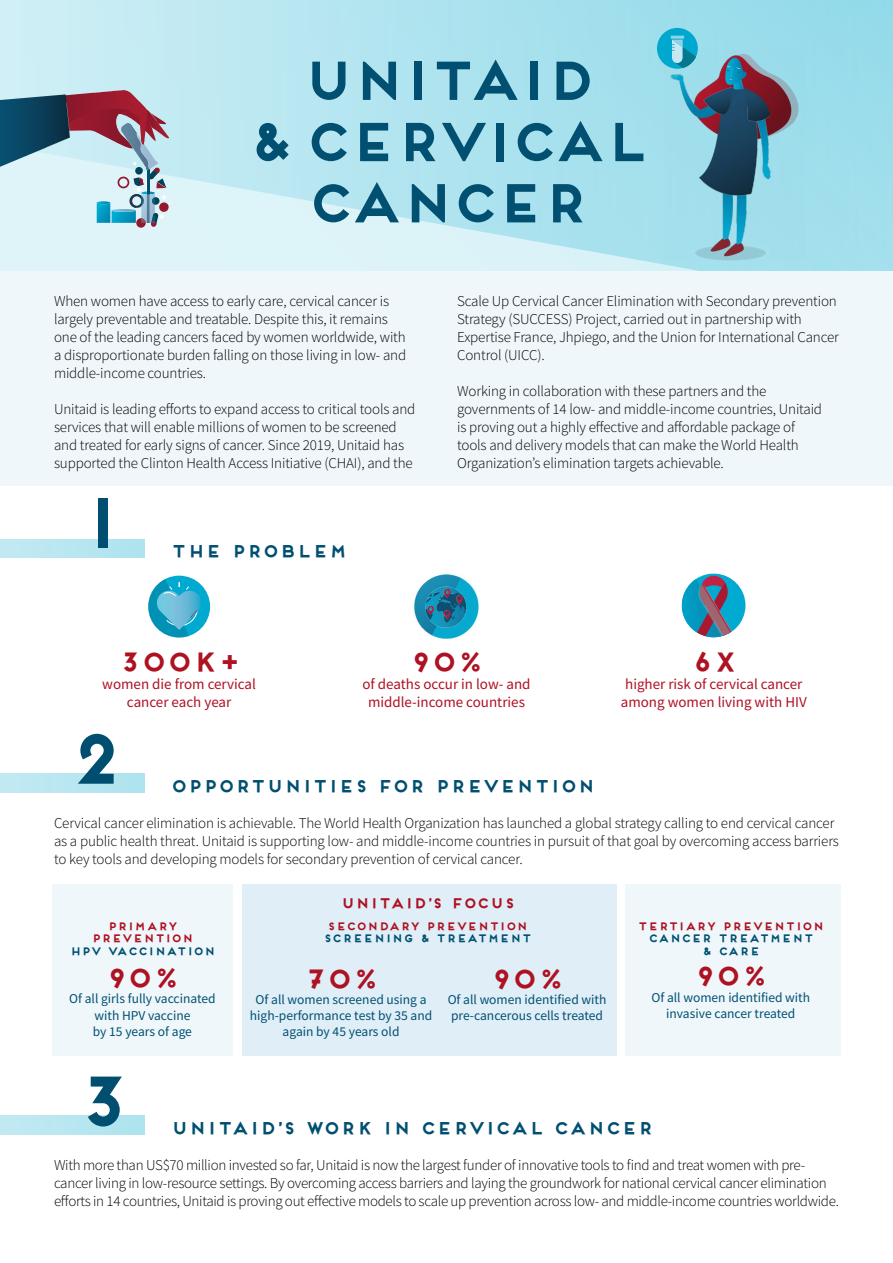
<style>
.page{position:relative;width:893px;height:1263px;background:#fff}
.page>*{position:absolute;margin:0;border:0;box-sizing:border-box;transform-origin:0 0}
.t1{font:700 66.6px "Frontage";color:#004f71}
.t2{font:700 51px/61.2px "Frontage";letter-spacing:-.08em;color:#025071;text-align:center}
.t3{font:700 25.5px "Frontage";letter-spacing:.02em;color:#ae1122}
.t4{font:700 16.5px "Frontage";letter-spacing:.02em;color:#004f70}
.t5{font:700 16.5px "Frontage";letter-spacing:.02em;color:#004f71}
.t6{font:300 15px/18px "Source Sans Pro";letter-spacing:-.01em;color:#000}
.t7{font:15px/18px "Source Sans Pro";color:#ae1122;text-align:center}
.t8{font:13.5px/16.2px "Source Sans Pro";color:#025071;text-align:center}
.t9{font:700 13.5px "Frontage";letter-spacing:.02em;color:#ae1122}
.t10{font:700 10.5px/12.6px "Frontage";letter-spacing:.02em;color:#ae1122;text-align:center}
.t11{font:700 10.5px/12.6px "Frontage";letter-spacing:.02em;color:#004f71;text-align:center}
</style>
<div class="page">
<div style="left:242px;top:884px;width:374px;height:171px;background:#e0eef7"></div>
<div style="left:53px;top:884px;width:180px;height:171px;background:#eff7fb"></div>
<div style="left:625px;top:884px;width:215px;height:171px;background:#eff7fb"></div>
<div style="left:0;top:270px;width:893px;height:216px;background:#eff7fb"></div>
<svg style="left:0;top:0;width:893px;height:270px;background:#b6e6f0"></svg>
<svg style="left:0;top:539px;width:145px;height:19px;background:#b7e6f0"></svg>
<svg style="left:0;top:1115px;width:145px;height:19px;background:#b7e6f0"></svg>
<svg style="left:0;top:773px;width:145px;height:19px;background:#b7e6f0"></svg>
<img style="left:664px;top:51px;width:140px;height:209px">
<img style="left:414px;top:574px;width:65px;height:65px">
<svg style="left:682px;top:574px;width:64px;height:63px"></svg>
<div style="left:148px;top:576px;width:62px;height:61px;background:#00a9cf;border-radius:50%"></div>
<svg style="left:148px;top:579px;width:54px;height:58px"></svg>
<div style="left:657px;top:28px;width:41px;height:41px;background:#00a8cf;border-radius:50%"></div>
<svg style="left:671px;top:36px;width:25px;height:32px"></svg>
<svg style="left:0;top:90px;width:171px;height:137px;background:#9facb9"></svg>
<h2 class="t2" style="left:245px;top:48px;width:405px">UNITAID<br>&amp; CERVICAL<br>CANCER</h2>
<p class="t6" style="left:54px;top:292px;width:354px">When women have access to early care, cervical cancer is largely preventable and treatable. Despite this, it remains one of the leading cancers faced by women worldwide, with a disproportionate burden falling on those living in low- and middle-income countries.</p>
<p class="t6" style="left:54px;top:400px;width:363px">Unitaid is leading efforts to expand access to critical tools and services that will enable millions of women to be screened and treated for early signs of cancer. Since 2019, Unitaid has supported the Clinton Health Access Initiative (CHAI), and the</p>
<h1 class="t1" style="left:80px;top:482px;width:41px">1</h1>
<p class="t5" style="left:171px;top:541px;width:178px">THE PROBLEM</p>
<p class="t6" style="left:457px;top:292px;width:383px">Scale Up Cervical Cancer Elimination with Secondary prevention Strategy (SUCCESS) Project, carried out in partnership with Expertise France, Jhpiego, and the Union for International Cancer Control (UICC).</p>
<p class="t6" style="left:457px;top:382px;width:366px">Working in collaboration with these partners and the governments of 14 low- and middle-income countries, Unitaid is proving out a highly effective and affordable package of tools and delivery models that can make the World Health Organization’s elimination targets achievable.</p>
<h3 class="t3" style="left:119px;top:646px;width:122px">300K+</h3>
<p class="t7" style="left:102px;top:674px;width:155px">women die from cervical cancer each year</p>
<h3 class="t3" style="left:410px;top:646px;width:74px">90%</h3>
<p class="t7" style="left:362px;top:674px;width:170px">of deaths occur in low- and middle-income countries</p>
<h1 class="t1" style="left:66px;top:717px;width:57px">2</h1>
<p class="t4" style="left:171px;top:776px;width:425px">OPPORTUNITIES FOR PREVENTION</p>
<h3 class="t3" style="left:691px;top:646px;width:47px">6X</h3>
<p class="t7" style="left:621px;top:674px;width:187px;text-align:left">higher risk of cervical cancer among women living with HIV</p>
<p class="t6" style="left:54px;top:814px;width:786px">Cervical cancer elimination is achievable. The World Health Organization has launched a global strategy calling to end cervical cancer as a public health threat. Unitaid is supporting low- and middle-income countries in pursuit of that goal by overcoming access barriers to key tools and developing models for secondary prevention of cervical cancer.</p>
<p class="t10" style="left:92px;top:919px;width:103px">PRIMARY<br>PREVENTION</p>
<p class="t11" style="left:70px;top:944px;width:147px">HPV VACCINATION</p>
<h3 class="t3" style="left:106px;top:962px;width:74px">90%</h3>
<p class="t8" style="left:69px;top:991px;width:148px">Of all girls fully vaccinated with HPV vaccine<br>by 15 years of age</p>
<p class="t9" style="left:340px;top:894px;width:176px">UNITAID’S FOCUS</p>
<p class="t10" style="left:327px;top:919px;width:202px">SECONDARY PREVENTION</p>
<p class="t11" style="left:324px;top:932px;width:209px">SCREENING &amp; TREATMENT</p>
<h3 class="t3" style="left:304px;top:962px;width:76px">70%</h3>
<p class="t8" style="left:250px;top:991px;width:184px">Of all women screened using a high-performance test by 35 and again by 45 years old</p>
<h3 class="t3" style="left:491px;top:962px;width:74px">90%</h3>
<p class="t8" style="left:448px;top:991px;width:160px;text-align:left">Of all women identified with pre-cancerous cells treated</p>
<p class="t10" style="left:638px;top:919px;width:188px">TERTIARY PREVENTION</p>
<p class="t11" style="left:648px;top:932px;width:167px">CANCER TREATMENT &amp; CARE</p>
<h3 class="t3" style="left:695px;top:960px;width:74px">90%</h3>
<p class="t8" style="left:651px;top:989px;width:160px">Of all women identified with invasive cancer treated</p>
<h1 class="t1" style="left:74px;top:1060px;width:57px">3</h1>
<p class="t4" style="left:171px;top:1118px;width:484px">UNITAID’S WORK IN CERVICAL CANCER</p>
<p class="t6" style="left:54px;top:1156px;width:786px">With more than US$70 million invested so far, Unitaid is now the largest funder of innovative tools to find and treat women with pre&shy;cancer living in low-resource settings. By overcoming access barriers and laying the groundwork for national cervical cancer elimination efforts in 14 countries, Unitaid is proving out effective models to scale up prevention across low- and middle-income countries worldwide.</p>
</div>
